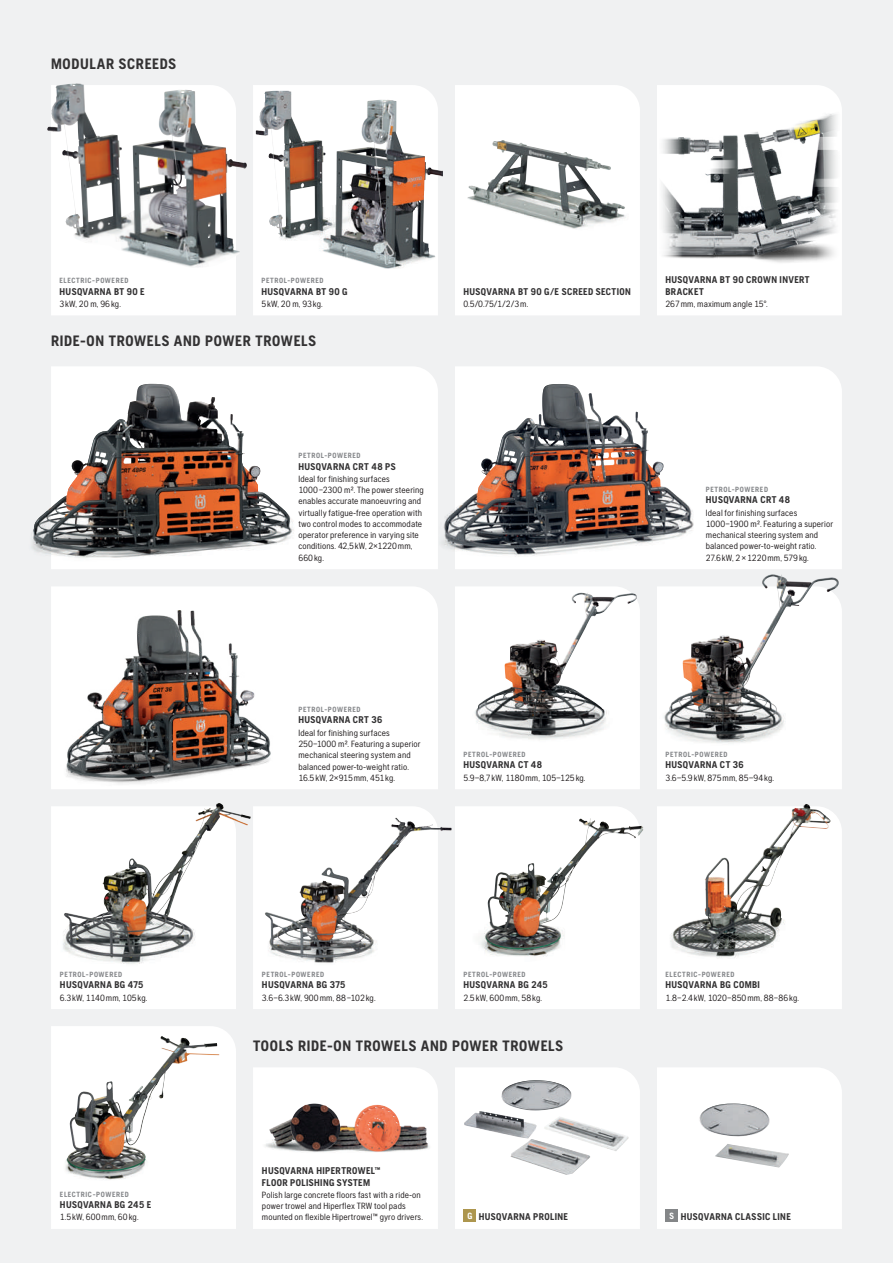
<style>
.page{position:relative;width:893px;height:1263px;background:#f0f1f2}
.page>*{position:absolute;margin:0;border:0;box-sizing:border-box;transform-origin:0 0}
.t1{font:700 15px "Husqvarna Gothic";letter-spacing:.045em;color:#333233}
.t2{font:700 9.75px/11.2px "Husqvarna Gothic";letter-spacing:.04em;color:#333233}
.t3{font:9px/11.2px "Husqvarna Gothic";letter-spacing:.015em;color:#231f20}
.t4{font:700 7.5px "Husqvarna Gothic";letter-spacing:.08em;color:#87898c}
</style>
<div class="page">
<svg style="left:51px;top:85px;width:185px;height:230px"></svg>
<svg style="left:253px;top:85px;width:185px;height:230px"></svg>
<div style="left:455px;top:85px;width:185px;height:230px;background:#fff"></div>
<div style="left:657px;top:85px;width:185px;height:230px;background:#fff"></div>
<div style="left:51px;top:367px;width:387px;height:202px;background:#fff"></div>
<div style="left:455px;top:367px;width:387px;height:202px;background:#fff"></div>
<svg style="left:253px;top:1068px;width:185px;height:161px"></svg>
<div style="left:455px;top:1068px;width:185px;height:161px;background:#fff"></div>
<div style="left:657px;top:1068px;width:185px;height:161px;background:#fff"></div>
<svg style="left:455px;top:807px;width:185px;height:202px"></svg>
<svg style="left:657px;top:806px;width:185px;height:203px"></svg>
<div style="left:51px;top:1026px;width:185px;height:203px;background:#fff"></div>
<svg style="left:657px;top:586px;width:185px;height:203px"></svg>
<svg style="left:51px;top:806px;width:185px;height:203px"></svg>
<svg style="left:253px;top:807px;width:185px;height:202px"></svg>
<div style="left:51px;top:587px;width:387px;height:202px;background:#fff"></div>
<svg style="left:455px;top:587px;width:185px;height:202px"></svg>
<img style="left:47px;top:83px;width:30px;height:146px">
<img style="left:256px;top:91px;width:18px;height:68px">
<img style="left:467px;top:140px;width:167px;height:92px">
<img style="left:657px;top:110px;width:185px;height:156px">
<img style="left:56px;top:610px;width:221px;height:177px">
<img style="left:276px;top:1103px;width:39px;height:23px">
<img style="left:162px;top:803px;width:56px;height:76px">
<img style="left:310px;top:818px;width:90px;height:75px">
<img style="left:504px;top:592px;width:84px;height:95px">
<img style="left:686px;top:574px;width:94px;height:89px">
<img style="left:496px;top:818px;width:94px;height:69px">
<img style="left:683px;top:804px;width:122px;height:120px">
<img style="left:63px;top:1037px;width:114px;height:144px">
<img style="left:501px;top:1080px;width:71px;height:30px">
<img style="left:502px;top:1080px;width:68px;height:29px">
<img style="left:591px;top:1116px;width:38px;height:35px">
<img style="left:544px;top:1116px;width:84px;height:34px">
<img style="left:510px;top:1139px;width:81px;height:36px">
<img style="left:511px;top:1139px;width:78px;height:35px">
<img style="left:464px;top:1111px;width:72px;height:27px">
<img style="left:698px;top:1103px;width:72px;height:34px">
<img style="left:699px;top:1103px;width:70px;height:31px">
<img style="left:788px;top:1144px;width:1px;height:23px">
<img style="left:715px;top:1144px;width:73px;height:23px">
<img style="left:434px;top:384px;width:265px;height:173px">
<img style="left:445px;top:384px;width:207px;height:169px">
<img style="left:31px;top:384px;width:267px;height:179px">
<img style="left:34px;top:384px;width:115px;height:169px">
<div style="left:463px;top:1209px;width:13px;height:13px;background:#ad964e"></div>
<div style="left:665px;top:1209px;width:13px;height:13px;background:#848688"></div>
<h1 class="t1" style="left:51px;top:55px;width:127px">MODULAR SCREEDS</h1>
<p class="t4" style="left:60px;top:276px;width:70px">ELECTRIC-POWERED</p>
<p class="t2" style="left:60px;top:285px;width:87px">HUSQVARNA BT 90 E</p>
<p class="t3" style="left:60px;top:298px;width:63px">3kW, 20 m, 96kg.</p>
<p class="t4" style="left:261px;top:276px;width:64px">PETROL-POWERED</p>
<p class="t2" style="left:261px;top:285px;width:88px">HUSQVARNA BT 90 G</p>
<p class="t3" style="left:261px;top:298px;width:63px">5kW, 20 m, 93kg.</p>
<h1 class="t1" style="left:51px;top:332px;width:267px">RIDE-ON TROWELS AND POWER TROWELS</h1>
<p class="t2" style="left:463px;top:285px;width:169px">HUSQVARNA BT 90 G/E SCREED SECTION</p>
<p class="t3" style="left:463px;top:298px;width:66px">0.5/0.75/1/2/3m.</p>
<p class="t2" style="left:665px;top:274px;width:146px">HUSQVARNA BT 90 CROWN INVERT<br>BRACKET</p>
<p class="t3" style="left:665px;top:298px;width:104px">267mm, maximum angle 15°.</p>
<p class="t4" style="left:298px;top:451px;width:64px">PETROL-POWERED</p>
<p class="t2" style="left:298px;top:460px;width:99px">HUSQVARNA CRT 48 PS</p>
<p class="t3" style="left:298px;top:473px;width:127px">Ideal for finishing surfaces<br>1000–2300 m². The power steering enables accurate manoeuvring and virtually fatigue-free operation with two control modes to accommodate operator preference in varying site conditions. 42,5kW, 2×1220mm,<br>660kg.</p>
<p class="t4" style="left:706px;top:485px;width:64px">PETROL-POWERED</p>
<p class="t2" style="left:706px;top:494px;width:86px">HUSQVARNA CRT 48</p>
<p class="t3" style="left:706px;top:507px;width:129px">Ideal for finishing surfaces<br>1000–1900 m². Featuring a superior mechanical steering system and balanced power-to-weight ratio.<br>27.6kW, 2×1220mm, 579kg.</p>
<p class="t4" style="left:298px;top:705px;width:64px">PETROL-POWERED</p>
<p class="t2" style="left:298px;top:714px;width:85px">HUSQVARNA CRT 36</p>
<p class="t3" style="left:298px;top:727px;width:124px">Ideal for finishing surfaces<br>250–1000 m². Featuring a superior mechanical steering system and balanced power-to-weight ratio.<br>16.5kW, 2×915mm, 451kg.</p>
<p class="t4" style="left:463px;top:750px;width:64px">PETROL-POWERED</p>
<p class="t2" style="left:463px;top:759px;width:80px">HUSQVARNA CT 48</p>
<p class="t3" style="left:463px;top:772px;width:124px">5.9-8,7kW, 1180mm, 105-125kg.</p>
<p class="t4" style="left:665px;top:750px;width:64px">PETROL-POWERED</p>
<p class="t2" style="left:665px;top:759px;width:80px">HUSQVARNA CT 36</p>
<p class="t3" style="left:665px;top:772px;width:110px">3.6-5.9kW, 875mm, 85-94kg.</p>
<p class="t4" style="left:60px;top:970px;width:64px">PETROL-POWERED</p>
<p class="t2" style="left:60px;top:979px;width:85px">HUSQVARNA BG 475</p>
<p class="t3" style="left:60px;top:992px;width:89px">6.3kW, 1140mm, 105kg.</p>
<p class="t4" style="left:262px;top:970px;width:64px">PETROL-POWERED</p>
<p class="t2" style="left:262px;top:979px;width:85px">HUSQVARNA BG 375</p>
<p class="t3" style="left:262px;top:992px;width:115px">3.6–6.3kW, 900mm, 88–102kg.</p>
<p class="t4" style="left:463px;top:970px;width:64px">PETROL-POWERED</p>
<p class="t2" style="left:463px;top:979px;width:86px">HUSQVARNA BG 245</p>
<p class="t3" style="left:463px;top:992px;width:80px">2.5kW, 600mm, 58kg.</p>
<h1 class="t1" style="left:253px;top:1037px;width:312px">TOOLS RIDE-ON TROWELS AND POWER TROWELS</h1>
<p class="t4" style="left:665px;top:970px;width:70px">ELECTRIC-POWERED</p>
<p class="t2" style="left:665px;top:979px;width:96px">HUSQVARNA BG COMBI</p>
<p class="t3" style="left:665px;top:992px;width:135px">1.8–2.4kW, 1020–850mm, 88–86kg.</p>
<p class="t4" style="left:60px;top:1190px;width:70px">ELECTRIC-POWERED</p>
<p class="t2" style="left:60px;top:1199px;width:93px">HUSQVARNA BG 245 E</p>
<p class="t3" style="left:60px;top:1212px;width:80px">1.5kW, 600mm, 60kg.</p>
<p class="t2" style="left:262px;top:1165px;width:120px">HUSQVARNA HIPERTROWEL™<br>FLOOR POLISHING SYSTEM</p>
<p class="t3" style="left:262px;top:1189px;width:163px">Polish large concrete floors fast with a ride-on power trowel and Hiperflex TRW tool pads mounted on flexible Hipertrowel™ gyro drivers.</p>
<p class="t2" style="left:467px;top:1211px;width:102px"><sup>G</sup> HUSQVARNA PROLINE</p>
<p class="t2" style="left:670px;top:1211px;width:123px"><sup>S</sup> HUSQVARNA CLASSIC LINE</p>
</div>
